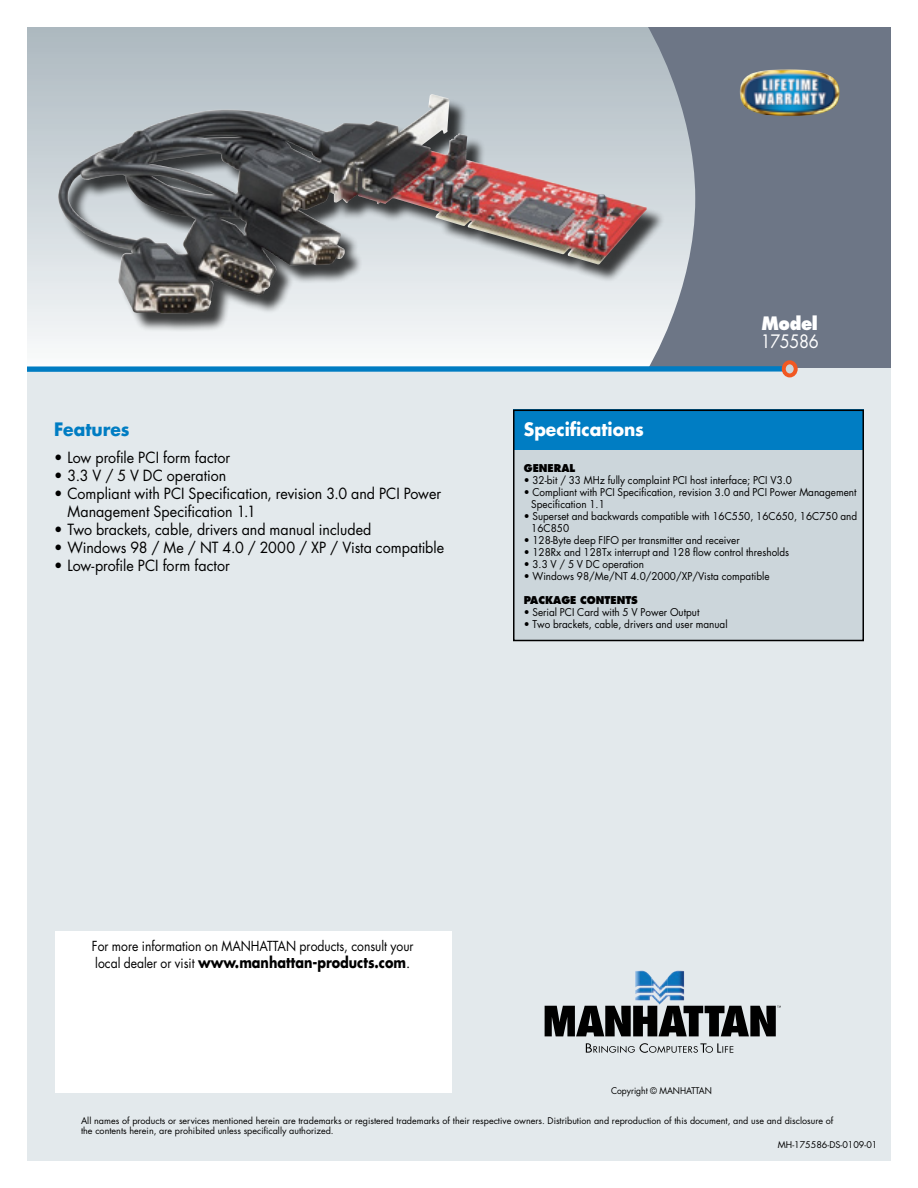
<style>
.page{position:relative;width:918px;height:1188px;background:#fff}
.page>*{position:absolute;margin:0;border:0;box-sizing:border-box;transform-origin:0 0}
.t1{font:700 18px "Futura Std";color:#fff;scale:.95 1}
.t2{font:700 18px "Futura Std";color:#007dc3;scale:.95 1}
.t3{font:18px "Futura Std";letter-spacing:-.025em;color:#fff;scale:.9 1}
.t4{font:800 18px "Futura Std";color:#fff;scale:.9 1}
.t5{font:15px/18px "Futura Std";color:#000;scale:.95 1}
.t6{font:700 15px "Futura Std";color:#000;scale:.85 1}
.t7{font:13.5px "Futura Std";color:#000;scale:.9 1}
.t8{font:10.5px/12px "Futura Std";color:#000;scale:.95 1}
.t9{font:800 10.5px "Futura Std";color:#000;scale:.95 1}
.t10{font:9px/10.5px "Futura Std";color:#000}
.t11{font:9px "Futura Std";color:#000;scale:.95 1}
.s1{font-weight:400;font-size:13.5px}
.s2{font-weight:400}
</style>
<div class="page">
<div style="left:27px;top:27px;width:675px;height:343px;background:linear-gradient(to bottom,#abb8bf,#f8fafc)"></div>
<div style="left:648px;top:27px;width:243px;height:342px;background:#6d7686"></div>
<div style="left:27px;top:369px;width:864px;height:792px;background:#e3e9ec"></div>
<div style="left:514px;top:410px;width:349px;height:231px;background:#ccd6db"></div>
<div style="left:27px;top:366px;width:756px;height:6px;background:#007cc2"></div>
<div style="left:784px;top:362px;width:12px;height:13px;background:#ccd6db;border-radius:50%"></div>
<div style="left:782px;top:360px;width:16px;height:17px;border:4px solid #f15822;border-radius:50%"></div>
<div style="left:513px;top:410px;width:351px;height:40px;background:#007dc3"></div>
<div style="left:513px;top:410px;width:351px;height:231px;border:2px solid #000"></div>
<img style="left:740px;top:69px;width:100px;height:47px">
<svg style="left:545px;top:1006px;width:236px;height:30px"></svg>
<img style="left:635px;top:971px;width:17px;height:30px">
<img style="left:652px;top:977px;width:16px;height:28px">
<img style="left:668px;top:971px;width:16px;height:30px">
<svg style="left:586px;top:1043px;width:147px;height:10px"></svg>
<div style="left:60px;top:96px;width:646px;height:285px;background:#000;opacity:.75"></div>
<img style="left:57px;top:96px;width:590px;height:218px">
<div style="left:55px;top:932px;width:396px;height:162px;background:#fff"></div>
<h1 class="t2" style="left:54px;top:418px;width:81px">Features</h1>
<h2 class="t5" style="left:54px;top:449px;width:187px">• Low profile PCI form factor</h2>
<h2 class="t5" style="left:54px;top:467px;width:183px">• 3.3 V / 5 V DC operation</h2>
<h2 class="t5" style="left:67px;top:485px;width:395px;text-indent:-13px">• Compliant with PCI Specification, revision 3.0 and PCI Power<br>Management Specification 1.1</h2>
<h2 class="t5" style="left:54px;top:521px;width:336px">• Two brackets, cable, drivers and manual included</h2>
<h2 class="t5" style="left:54px;top:539px;width:412px">• Windows 98 / Me / NT 4.0 / 2000 / XP / Vista compatible</h2>
<h2 class="t5" style="left:54px;top:557px;width:187px">• Low-profile PCI form factor</h2>
<h1 class="t4" style="left:761px;top:312px;width:64px">MODEL</h1>
<h1 class="t3" style="left:761px;top:330px;width:66px">175586</h1>
<h1 class="t1" style="left:524px;top:417px;width:128px">Specifications</h1>
<p class="t9" style="left:524px;top:462px;width:56px">GENERAL</p>
<p class="t8" style="left:524px;top:474px;width:284px">• 32-bit / 33 MHz fully complaint PCI host interface; PCI V3.0</p>
<p class="t8" style="left:531px;top:486px;width:344px;text-indent:-8px">• Compliant with PCI Specification, revision 3.0 and PCI Power Management<br>Specification 1.1</p>
<p class="t8" style="left:531px;top:510px;width:345px;text-indent:-8px">• Superset and backwards compatible with 16C550, 16C650, 16C750 and<br>16C850</p>
<p class="t8" style="left:524px;top:534px;width:229px">• 128-Byte deep FIFO per transmitter and receiver</p>
<p class="t8" style="left:524px;top:546px;width:281px">• 128Rx and 128Tx interrupt and 128 flow control thresholds</p>
<p class="t8" style="left:524px;top:558px;width:128px">• 3.3 V / 5 V DC operation</p>
<p class="t8" style="left:524px;top:570px;width:260px">• Windows 98/Me/NT 4.0/2000/XP/Vista compatible</p>
<p class="t9" style="left:524px;top:594px;width:120px">PAC KAGE CONTENTS</p>
<p class="t8" style="left:524px;top:606px;width:186px">• Serial PCI Card with 5 V Power Output</p>
<p class="t8" style="left:524px;top:618px;width:216px">• Two brackets, cable, drivers and user manual</p>
<p class="t7" style="left:92px;top:938px;width:359px">For more information on MANHATTAN products, consult your</p>
<h2 class="t6" style="left:95px;top:952px;width:372px"><span class="s1">local dealer or visit</span> www.manhattan-products.com<span class="s2">.</span></h2>
<p class="t11" style="left:611px;top:1084px;width:108px">Copyright © MANHATTAN</p>
<p class="t10" style="left:81px;top:1115px;width:754px">All names of products or services mentioned herein are trademarks or registered trademarks of their respective owners. Distribution and reproduction of this document, and use and disclosure of the contents herein, are prohibited unless specifically authorized.</p>
<p class="t10" style="left:778px;top:1139px;width:101px">MH-175586-DS-0109-01</p>
</div>
